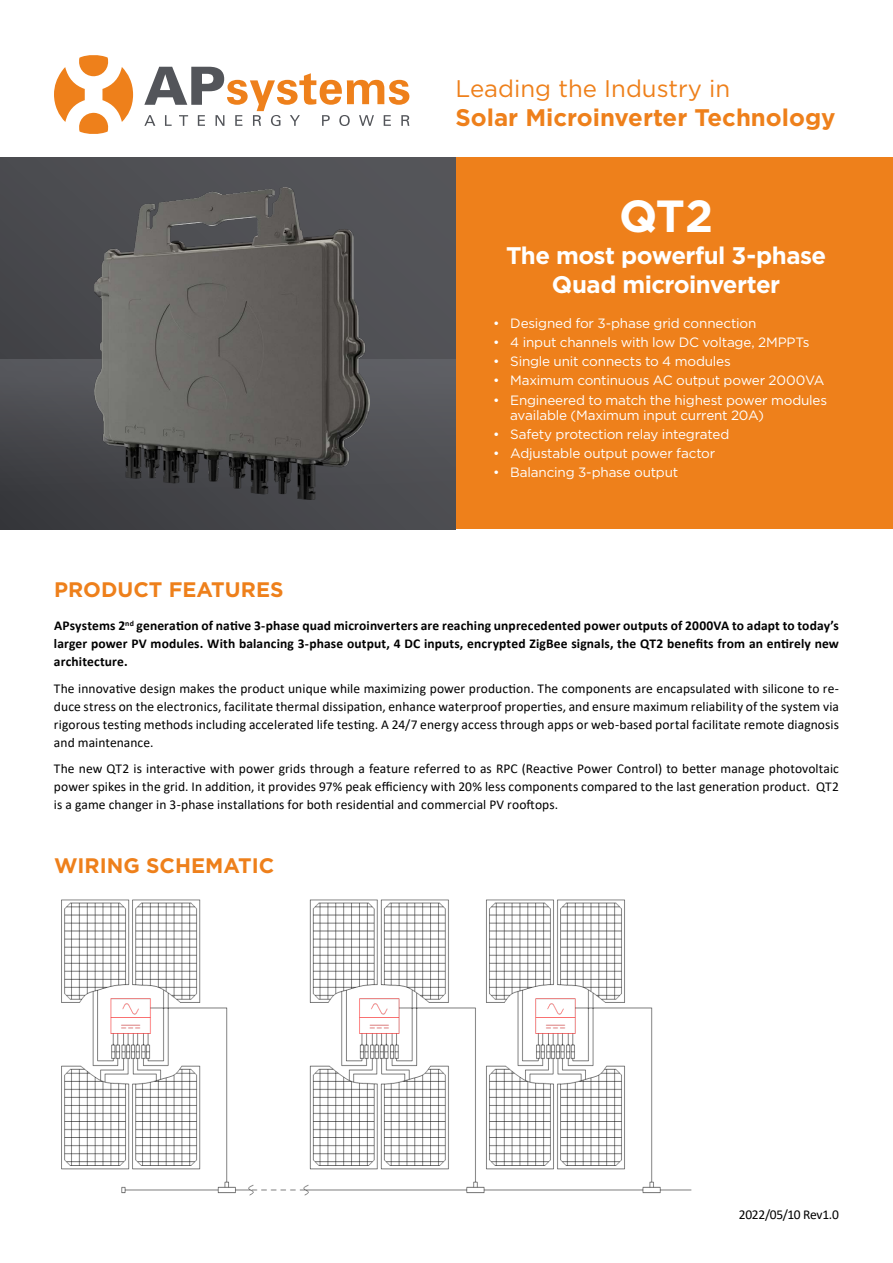
<style>
.page{position:relative;width:893px;height:1263px;background:#fff}
.page>*{position:absolute;margin:0;border:0;box-sizing:border-box;transform-origin:0 0}
.t1{font:700 45px "Gotham";color:#fff}
.t2{font:700 24px/28.8px "Gotham";letter-spacing:-.025em;color:#fff;text-align:center}
.t3{font:700 24px "Gotham";color:#ee801b}
.t4{font:24px "Gotham";color:#ee801b}
.t5{font:700 21px "Gotham";color:#ee801b}
.t6{font:13.5px/18px "Calibri";letter-spacing:.005em;color:#000;text-align:justify}
.t7{font:13.5px/15px "Gotham";letter-spacing:-.015em;color:#fff}
.t8{font:700 13.5px/18px "Calibri";letter-spacing:.01em;color:#000;text-align:justify}
.t9{font:13.5px "Calibri";letter-spacing:-.025em;color:#000}
</style>
<div class="page">
<div style="left:455px;top:156px;width:438px;height:373px;background:#ee801b"></div>
<div style="left:0;top:158px;width:455px;height:371px;background:#505155"></div>
<div style="left:0;top:359px;width:455px;height:170px;background:linear-gradient(to bottom,#5b5c61,#3e3f43)"></div>
<img style="left:61px;top:899px;width:630px;height:297px">
<img style="left:94px;top:188px;width:275px;height:311px">
<svg style="left:54px;top:55px;width:79px;height:79px"></svg>
<svg style="left:144px;top:67px;width:265px;height:59px"></svg>
<h2 class="t4" style="left:455px;top:73px;width:276px">Leading the Industry in</h2>
<h2 class="t3" style="left:455px;top:102px;width:382px">Solar Microinverter Technology</h2>
<h1 class="t1" style="left:619px;top:187px;width:96px">QT2</h1>
<h2 class="t2" style="left:506px;top:241px;width:322px">The most powerful 3-phase<br>Quad microinverter</h2>
<h3 class="t5" style="left:54px;top:576px;width:231px">PRODUCT FEATURES</h3>
<p class="t7" style="left:493px;top:315px;width:265px">• Designed for 3-phase grid connection</p>
<p class="t7" style="left:493px;top:334px;width:318px">• 4 input channels with low DC voltage, 2MPPTs</p>
<p class="t7" style="left:493px;top:354px;width:239px">• Single unit connects to 4 modules</p>
<p class="t7" style="left:493px;top:373px;width:333px">• Maximum continuous AC output power 2000VA</p>
<p class="t7" style="left:510px;top:392px;width:318px;text-indent:-17px">• Engineered to match the highest power modules available (Maximum input current 20A)</p>
<p class="t7" style="left:493px;top:426px;width:238px">• Safety protection relay integrated</p>
<p class="t7" style="left:493px;top:446px;width:224px">• Adjustable output power factor</p>
<p class="t7" style="left:493px;top:465px;width:186px">• Balancing 3-phase output</p>
<p class="t8" style="left:54px;top:616px;width:786px">APsystems 2<sup>nd</sup> generation of native 3-phase quad microinverters are reaching unprecedented power outputs of 2000VA to adapt to today’s larger power PV modules. With balancing 3-phase output, 4 DC inputs, encrypted ZigBee signals, the QT2 benefits from an entirely new architecture.</p>
<p class="t6" style="left:54px;top:679px;width:786px">The innovative design makes the product unique while maximizing power production. The components are encapsulated with silicone to re&shy;duce stress on the electronics, facilitate thermal dissipation, enhance waterproof properties, and ensure maximum reliability of the system via rigorous testing methods including accelerated life testing. A 24/7 energy access through apps or web-based portal facilitate remote diagnosis and maintenance.</p>
<p class="t6" style="left:54px;top:759px;width:786px">The new QT2 is interactive with power grids through a feature referred to as RPC (Reactive Power Control) to better manage photovoltaic power spikes in the grid. In addition, it provides 97% peak efficiency with 20% less components compared to the last generation product. QT2 is a game changer in 3-phase installations for both residential and commercial PV rooftops.</p>
<h3 class="t5" style="left:54px;top:852px;width:222px">WIRING SCHEMATIC</h3>
<p class="t9" style="left:739px;top:1205px;width:102px">2022/05/10 Rev1.0</p>
</div>
